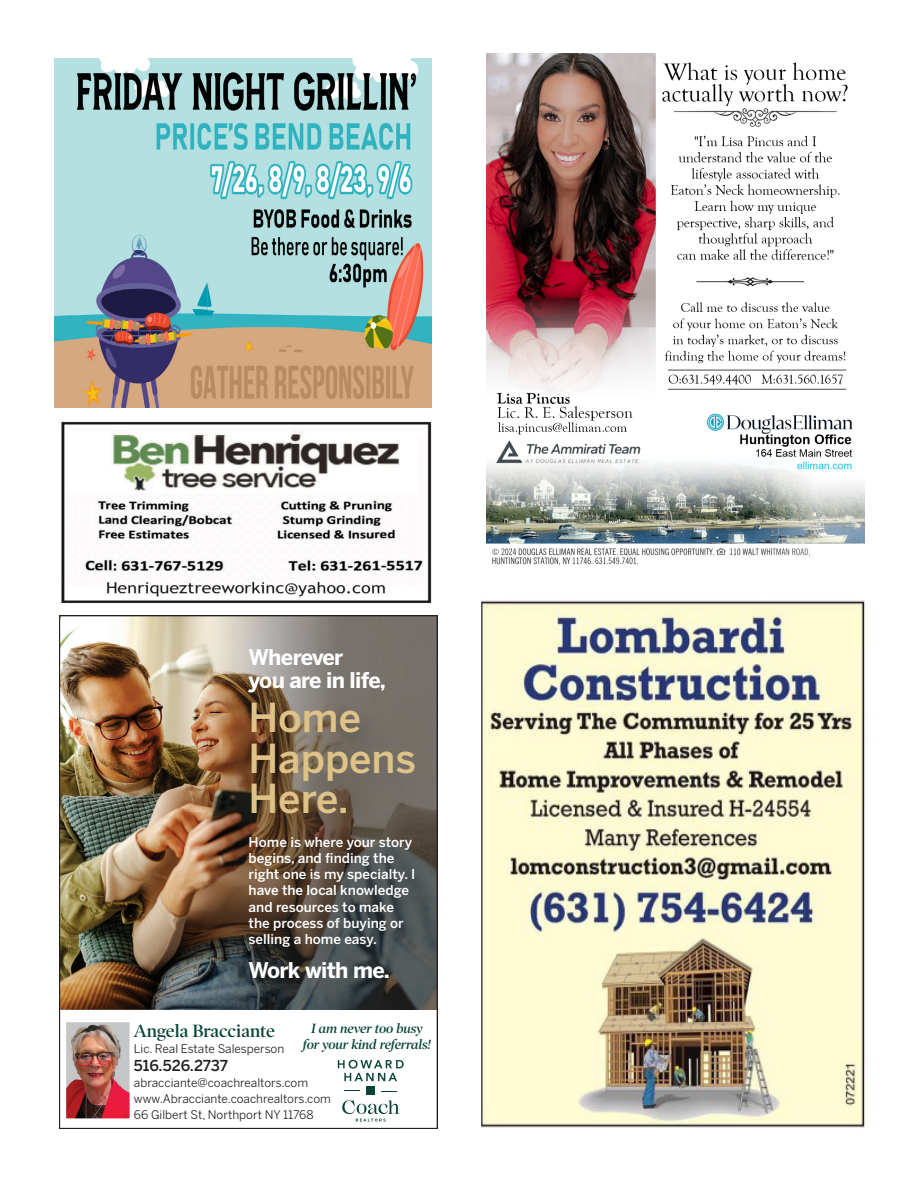
<style>
.page{position:relative;width:918px;height:1188px;background:#fff}
.page>*{position:absolute;margin:0;border:0;box-sizing:border-box;transform-origin:0 0}
.t1{font:500 39.75px/40.5px "Benton Sans";color:#dec287}
.t2{font:700 21.45px/22.6px "Benton Sans";letter-spacing:-.03em;color:#fff}
.t3{font:600 18px "Poynter OS Disp";color:#084437}
.t4{font:500 15px "Benton Sans";color:#231f20}
.t5{font:500 13.5px/16.2px "Benton Sans";color:#fff}
.t6{font:italic 600 13.5px/16.2px "Poynter OS Disp";letter-spacing:-.01em;color:#084437;text-align:center}
.t7{font:11.85px/15.9px "Benton Sans";color:#231f20}
</style>
<div class="page">
<img style="left:486px;top:54px;width:378px;height:512px">
<img style="left:481px;top:600px;width:385px;height:528px">
<img style="left:62px;top:619px;width:123px;height:391px">
<img style="left:185px;top:619px;width:249px;height:391px">
<img style="left:66px;top:1022px;width:64px;height:96px">
<svg style="left:342px;top:1100px;width:57px;height:22px"></svg>
<svg style="left:338px;top:1060px;width:66px;height:21px"></svg>
<div style="left:366px;top:1087px;width:9px;height:8px;background:#084437"></div>
<svg style="left:381px;top:1091px;width:16px;height:1px"></svg>
<div style="left:59px;top:616px;width:378px;height:513px;border:2px solid #231f20"></div>
<img style="left:61px;top:421px;width:371px;height:183px">
<img style="left:54px;top:58px;width:378px;height:349px">
<p class="t2" style="left:248px;top:646px;width:139px">Wherever<br>you are in life,</p>
<p class="t1" style="left:248px;top:698px;width:169px">Home<br>Happens<br>Here.</p>
<p class="t5" style="left:249px;top:834px;width:168px">Home is where your story begins, and nding the right one is my specialty. I have the local knowledge and resources to make the process of buying or selling a home easy.</p>
<p class="t2" style="left:249px;top:960px;width:143px">Work with me.</p>
<p class="t6" style="left:303px;top:1020px;width:130px">I am never too busy for your kind referrals!</p>
<p class="t3" style="left:134px;top:1021px;width:143px">Angela Bracciante</p>
<p class="t7" style="left:134px;top:1041px;width:152px">Lic. Real Estate Salesperson</p>
<p class="t4" style="left:134px;top:1057px;width:96px">516.526.2737</p>
<p class="t7" style="left:134px;top:1075px;width:199px">abracciante@coachrealtors.com www.Abracciante.coachrealtors.com<br>66 Gilbert St, Northport NY 11768</p>
</div>
